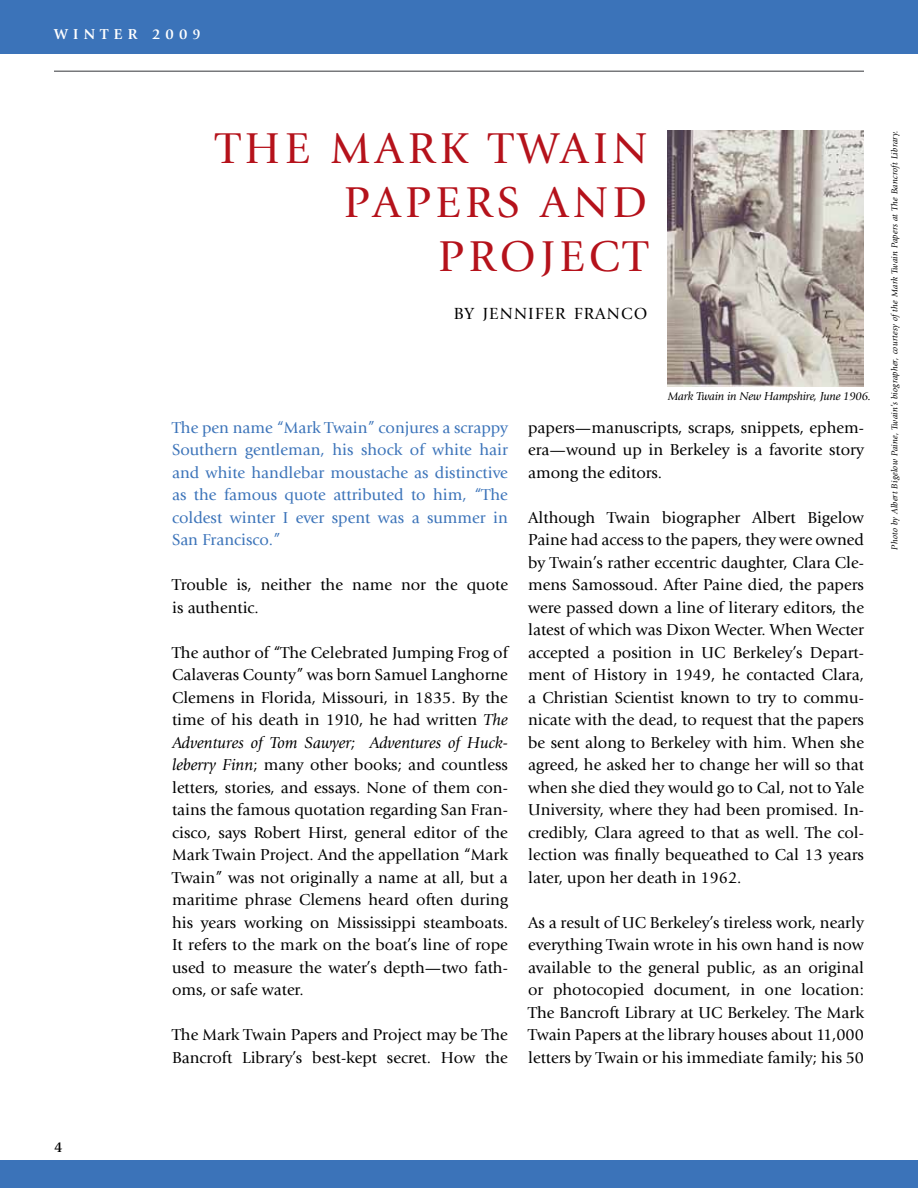
<style>
.page{position:relative;width:918px;height:1188px;background:#fff}
.page>*{position:absolute;margin:0;border:0;box-sizing:border-box;transform-origin:0 0}
.t1{font:45px "Giovanni Std";letter-spacing:.1em;color:#b5121b}
.t2{font:16.8px "Giovanni Std";letter-spacing:.07em;color:#000}
.t3{font:16.5px/22.5px "Giovanni Std";color:#000;text-align:justify}
.t4{font:16.5px/22.5px "Giovanni Std";color:#3b73b9;text-align:justify}
.t5{font:700 15px "Giovanni Std";letter-spacing:.35em;color:#fff}
.t6{font:700 15px "Giovanni Std";color:#000}
.t7{font:italic 12px "Giovanni Std";letter-spacing:-.02em;color:#000}
.t8{font:italic 9px "Giovanni Std";letter-spacing:.025em;color:#000}
.s1{font-style:italic}
</style>
<div class="page">
<div style="left:0;top:0;width:918px;height:54px;background:#3b73b9"></div>
<div style="left:0;top:1161px;width:918px;height:27px;background:#3b73b9"></div>
<hr style="left:54px;top:70px;width:810px;height:2px;background:#77787b">
<img style="left:668px;top:130px;width:196px;height:257px">
<p class="t5" style="left:54px;top:25px;width:148px">WINTER 2009</p>
<p class="t6" style="left:54px;top:1138px;width:10px">4</p>
<h1 class="t1" style="left:216px;top:123px;width:33px">the</h1>
<h1 class="t1" style="left:330px;top:123px;width:77px">Mark</h1>
<h1 class="t1" style="left:489px;top:123px;width:63px">Twain</h1>
<h1 class="t1" style="left:344px;top:177px;width:59px">Papers</h1>
<h1 class="t1" style="left:540px;top:177px;width:37px">and</h1>
<h1 class="t1" style="left:438px;top:231px;width:61px">Project</h1>
<p class="t2" style="left:454px;top:304px;width:195px">BY JENNIFER FRANCO</p>
<p class="t7" style="left:668px;top:389px;width:205px">Mark Twain in New Hampshire, June 1906.</p>
<p class="t4" style="left:172px;top:416px;width:337px">The pen name “Mark Twain” conjures a scrappy Southern gentleman, his shock of white hair and white handlebar moustache as distinctive as the famous quote attributed to him, “The coldest winter I ever spent was a summer in San Francisco.”</p>
<p class="t3" style="left:172px;top:574px;width:337px">Trouble is, neither the name nor the quote is authentic.</p>
<p class="t3" style="left:172px;top:641px;width:337px">The author of “The Celebrated Jumping Frog of Calaveras County” was born Samuel Langhorne Clemens in Florida, Missouri, in 1835. By the time of his death in 1910, he had written <span class="s1">The Adventures of Tom Sawyer; Adventures of Huck&shy;leberry Finn</span>; many other books; and countless letters, stories, and essays. None of them con&shy;tains the famous quotation regarding San Fran&shy;cisco, says Robert Hirst, general editor of the Mark Twain Project. And the appellation “Mark Twain” was not originally a name at all, but a maritime phrase Clemens heard often during his years working on Mississippi steamboats.<br>It refers to the mark on the boat’s line of rope used to measure the water’s depth—two fath&shy;oms, or safe water.</p>
<p class="t3" style="left:172px;top:1024px;width:337px">The Mark Twain Papers and Project may be The<br>Bancroft Library’s best-kept secret. How the</p>
<p class="t3" style="left:528px;top:416px;width:337px">papers—manuscripts, scraps, snippets, ephem&shy;era—wound up in Berkeley is a favorite story among the editors.</p>
<p class="t3" style="left:528px;top:506px;width:337px">Although Twain biographer Albert Bigelow Paine had access to the papers, they were owned by Twain’s rather eccentric daughter, Clara Cle&shy;mens Samossoud. After Paine died, the papers were passed down a line of literary editors, the latest of which was Dixon Wecter. When Wecter accepted a position in UC Berkeley’s Depart&shy;ment of History in 1949, he contacted Clara, a Christian Scientist known to try to commu&shy;nicate with the dead, to request that the papers be sent along to Berkeley with him. When she agreed, he asked her to change her will so that when she died they would go to Cal, not to Yale University, where they had been promised. In&shy;credibly, Clara agreed to that as well. The col&shy;lection was finally bequeathed to Cal 13 years later, upon her death in 1962.</p>
<p class="t3" style="left:528px;top:911px;width:337px">As a result of UC Berkeley’s tireless work, nearly everything Twain wrote in his own hand is now available to the general public, as an original or photocopied document, in one location:<br>The Bancroft Library at UC Berkeley. The Mark Twain Papers at the library houses about 11,000 letters by Twain or his immediate family; his 50</p>
<p class="t8" style="left:889px;top:550px;width:421px;rotate:-90deg">Photo by Albert Bigelow Paine, Twain’s biographer, courtesy of the Mark Twain Papers at The Bancroft Library.</p>
</div>
